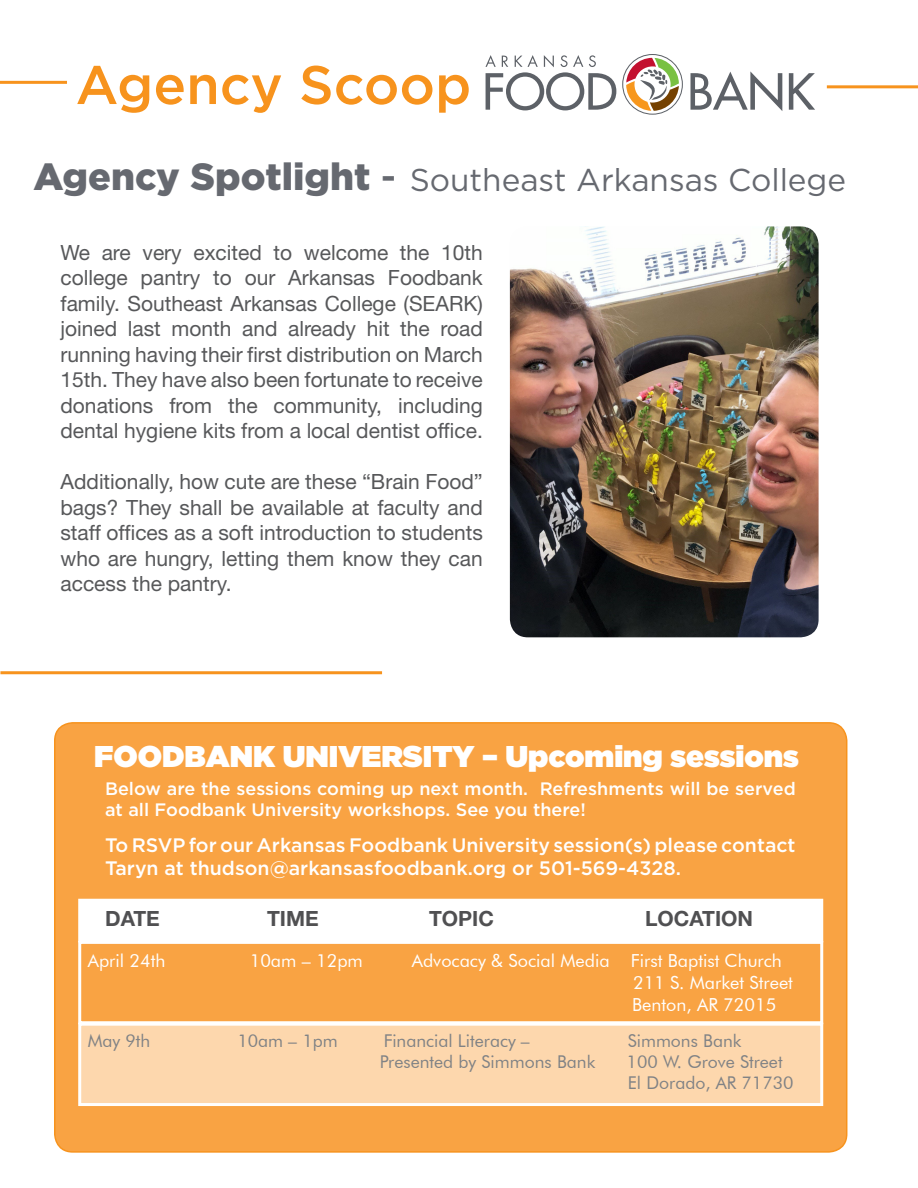
<style>
.page{position:relative;width:918px;height:1188px;background:#fff}
.page>*{position:absolute;margin:0;border:0;box-sizing:border-box;transform-origin:0 0}
.t1{font:500 54.15px "Gotham";color:#f7931d}
.t2{font:900 37.8px "Gotham";color:#666970}
.t3{font:31.5px "Gotham";color:#666970}
.t4{font:900 30px "Gotham";color:#fff}
.t5{font:21px/25.5px "Helvetica Neue LT Std";color:#57585a;text-align:justify}
.t6{font:700 21px "Helvetica Neue LT Std";color:#505052}
.t7{font:500 19.5px/23.4px "Gotham";color:#fff}
.t8{font:500 18px/21.6px "Gotham";color:#fff}
.t9{font:18px "Futura BT";color:#fff}
.t10{font:17.7px "Futura BT";color:#808285}
.s1{font-weight:500}
</style>
<div class="page">
<svg style="left:691px;top:71px;width:91px;height:40px"></svg>
<svg style="left:789px;top:73px;width:26px;height:37px"></svg>
<svg style="left:485px;top:55px;width:131px;height:55px"></svg>
<svg style="left:622px;top:54px;width:61px;height:61px"></svg>
<hr style="left:0;top:81px;width:67px;height:3px;background:#f7931d">
<hr style="left:827px;top:85px;width:91px;height:3px;background:#f7931d">
<hr style="left:0;top:671px;width:382px;height:3px;background:#f7931d">
<div style="left:55px;top:723px;width:792px;height:429px;background:#f9a343;border-radius:18px"></div>
<div style="left:54px;top:722px;width:793px;height:431px;border:2px solid #f7931d;border-radius:18px"></div>
<div style="left:78px;top:899px;width:745px;height:43px;background:#fff"></div>
<div style="left:78px;top:941px;width:745px;height:83px;border:3px solid #fff"></div>
<div style="left:78px;top:1023px;width:745px;height:83px;background:#fdd7ad;border:3px solid #fff"></div>
<img style="left:510px;top:226px;width:309px;height:411px">
<p class="t1" style="left:76px;top:49px;width:397px">Agency Scoop</p>
<p class="t2" style="left:34px;top:150px;width:364px">Agency Spotlight <span class="s1">-</span></p>
<p class="t3" style="left:410px;top:160px;width:438px">Southeast Arkansas College</p>
<p class="t5" style="left:60px;top:239px;width:424px">We are very excited to welcome the 10th college pantry to our Arkansas Foodbank family. Southeast Arkansas College (SEARK) joined last month and already hit the road running having their first distribution on March 15th. They have also been fortunate to receive donations from the community, including dental hygiene kits from a local dentist office.</p>
<p class="t5" style="left:60px;top:469px;width:424px">Additionally, how cute are these “Brain Food” bags? They shall be available at faculty and staff offices as a soft introduction to students who are hungry, letting them know they can access the pantry.</p>
<p class="t4" style="left:94px;top:734px;width:706px">FOODBANK UNIVERSITY – Upcoming sessions</p>
<p class="t8" style="left:105px;top:777px;width:692px">Below are the sessions coming up next month. Refreshments will be served at all Foodbank University workshops. See you there!</p>
<p class="t7" style="left:105px;top:833px;width:692px">To RSVP for our Arkansas Foodbank University session(s) please contact<br>Taryn at thudson@arkansasfoodbank.org or 501-569-4328.</p>
<p class="t6" style="left:105px;top:906px;width:56px">DATE</p>
<p class="t6" style="left:267px;top:906px;width:53px">TIME</p>
<p class="t6" style="left:429px;top:906px;width:66px">TOPIC</p>
<p class="t6" style="left:645px;top:906px;width:110px">LOCATION</p>
<p class="t9" style="left:88px;top:950px;width:79px">April 24th</p>
<p class="t9" style="left:250px;top:950px;width:115px">10am – 12pm</p>
<p class="t9" style="left:412px;top:950px;width:372px">Advocacy &amp; Social Media First Baptist Church</p>
<p class="t9" style="left:633px;top:972px;width:161px">211 S. Market Street</p>
<p class="t9" style="left:632px;top:993px;width:146px">Benton, AR 72015</p>
<p class="t10" style="left:88px;top:1030px;width:64px">May 9th</p>
<p class="t10" style="left:237px;top:1030px;width:102px">10am – 1pm</p>
<p class="t10" style="left:384px;top:1030px;width:148px">Financial Literacy –</p>
<p class="t10" style="left:628px;top:1030px;width:115px">Simmons Bank</p>
<p class="t10" style="left:380px;top:1051px;width:217px">Presented by Simmons Bank</p>
<p class="t10" style="left:627px;top:1051px;width:157px">100 W. Grove Street</p>
<p class="t10" style="left:628px;top:1072px;width:167px">El Dorado, AR 71730</p>
</div>
